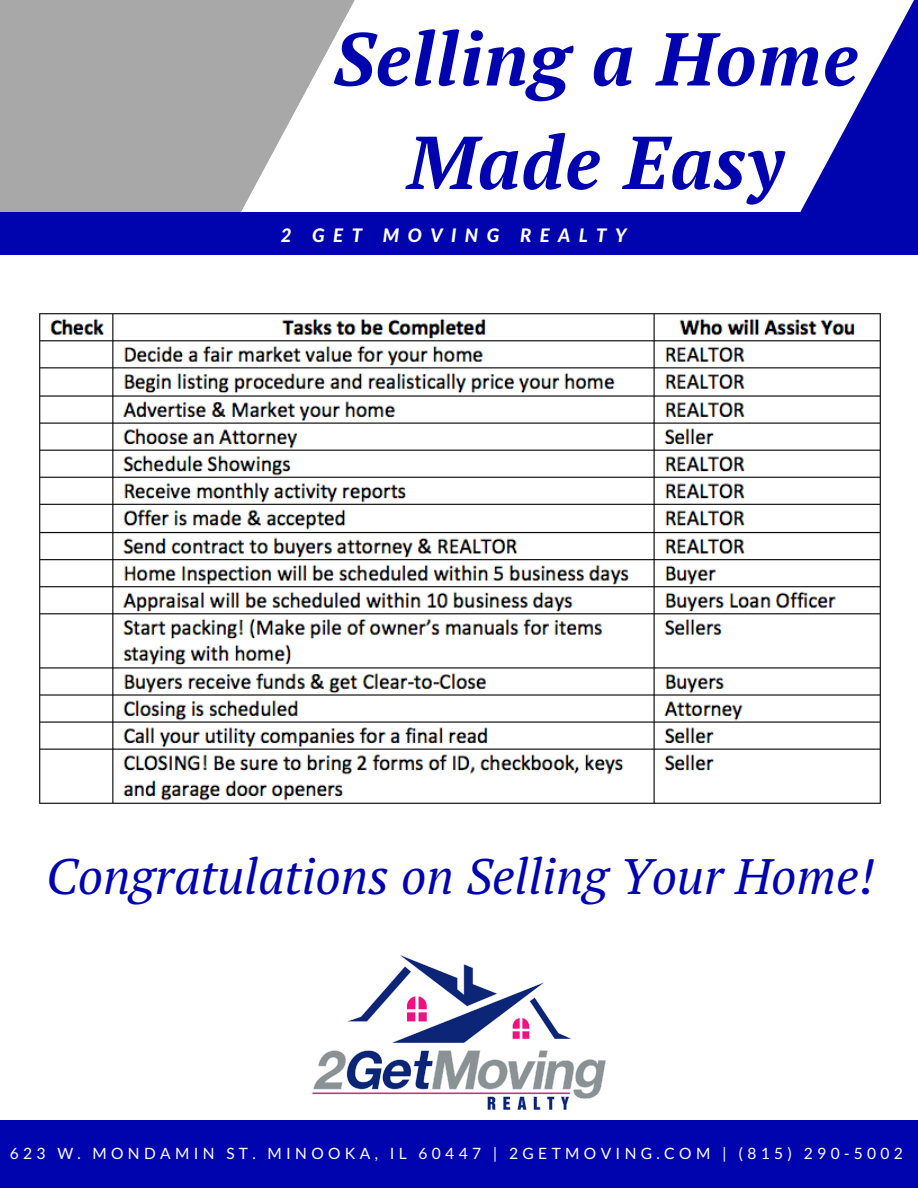
<style>
.page{position:relative;width:918px;height:1188px;background:#fff}
.page>*{position:absolute;margin:0;border:0;box-sizing:border-box;transform-origin:0 0}
.t1{font:italic 700 74.7px/103.5px "PT Serif";letter-spacing:.02em;color:#0004af;text-align:center}
.t2{font:italic 49.8px "PT Serif";color:#0004af}
.t3{font:italic 800 18.75px "Lato";letter-spacing:.45em;color:#fff}
.t4{font:15.6px "Lato";letter-spacing:.28em;color:#fff}
</style>
<div class="page">
<div style="left:0;top:1120px;width:918px;height:68px;background:#0004af"></div>
<div style="left:0;top:0;width:235px;height:213px;background:#a8a8a8"></div>
<svg style="left:235px;top:0;width:559px;height:213px"></svg>
<svg style="left:794px;top:0;width:124px;height:213px"></svg>
<div style="left:0;top:213px;width:918px;height:42px;background:#0004af"></div>
<img style="left:312px;top:955px;width:294px;height:155px">
<img style="left:39px;top:313px;width:842px;height:491px">
<h1 class="t1" style="left:333px;top:6px;width:527px">Selling a Home<br>Made Easy</h1>
<p class="t3" style="left:281px;top:223px;width:348px">2 GET MOVING REALTY</p>
<h2 class="t2" style="left:46px;top:843px;width:830px">Congratulations on Selling Your Home!</h2>
<p class="t4" style="left:10px;top:1143px;width:895px">623 W. MONDAMIN ST. MINOOKA, IL 60447 | 2GETMOVING.COM | (815) 290-5002</p>
</div>
